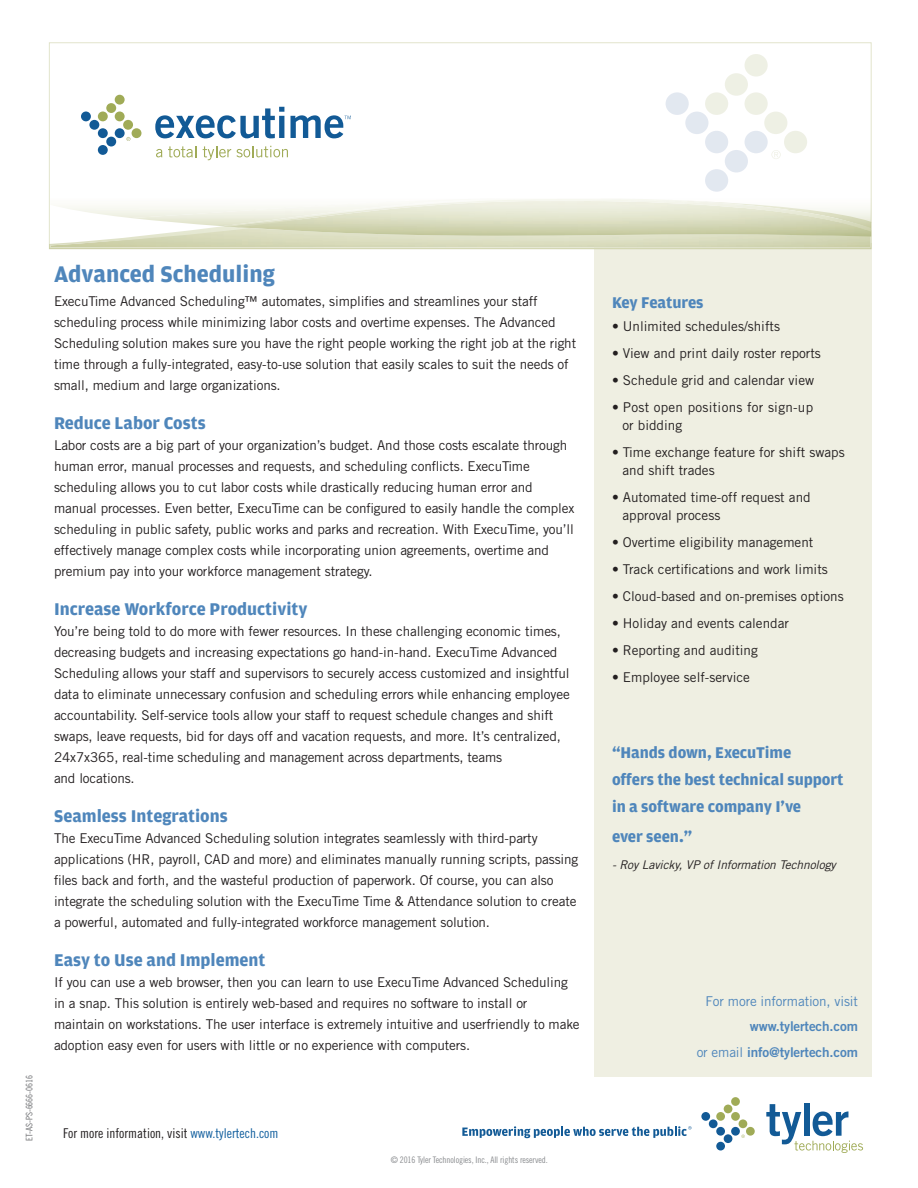
<style>
.page{position:relative;width:918px;height:1188px;background:#fff}
.page>*{position:absolute;margin:0;border:0;box-sizing:border-box;transform-origin:0 0}
.t1{font:700 24px "Amplitude";color:#4f86bb}
.Text{font:700 18px "Amplitude";color:#4f86bb}
.Sidebar{font:700 16.5px/27px "Amplitude";letter-spacing:-.005em;color:#4f86bb}
.Text-2{font:13.5px/21px "Trade Gothic";letter-spacing:-.01em;color:#231f20}
.t2{font:13.5px/25.5px "Trade Gothic Bold Two";letter-spacing:-.01em;color:#4f86bb;text-align:right}
.t3{font:13.5px "Trade Gothic Cond Eighteen";color:#231f20}
.Text-3{font:13.5px/18px "Trade Gothic";letter-spacing:.02em;color:#231f20}
.t4{font:13.5px "Trade Gothic";letter-spacing:-.01em;color:#4f86bb}
.Text-4{font:italic 12px "Trade Gothic";letter-spacing:-.01em;color:#231f20}
.t5{font:9px "Trade Gothic Cond Eighteen";letter-spacing:-.01em;color:#8a8c8f}
.t6{font:9px "Trade Gothic Cond Eighteen";letter-spacing:-.01em;color:#6c6d70}
.s1{color:#125f9e}
.s2{font-family:"Trade Gothic"}
</style>
<div class="page">
<div style="left:595px;top:243px;width:277px;height:834px;background:#efefe2"></div>
<div style="left:804px;top:1103px;width:5px;height:33px;background:#125a96"></div>
<svg style="left:766px;top:1104px;width:97px;height:49px"></svg>
<div style="left:701px;top:1112px;width:9px;height:9px;background:#125a96;border-radius:50%"></div>
<div style="left:709px;top:1119px;width:9px;height:9px;background:#125a96;border-radius:50%"></div>
<div style="left:716px;top:1127px;width:9px;height:9px;background:#125a96;border-radius:50%"></div>
<div style="left:716px;top:1142px;width:9px;height:9px;background:#125a96;border-radius:50%"></div>
<div style="left:724px;top:1134px;width:8px;height:9px;background:#125a96;border-radius:50%"></div>
<div style="left:731px;top:1127px;width:9px;height:9px;background:#125a96;border-radius:50%"></div>
<div style="left:716px;top:1112px;width:9px;height:9px;background:#a0ab57;border-radius:50%"></div>
<div style="left:724px;top:1105px;width:8px;height:8px;background:#a0ab57;border-radius:50%"></div>
<div style="left:731px;top:1112px;width:9px;height:9px;background:#a0ab57;border-radius:50%"></div>
<div style="left:739px;top:1119px;width:8px;height:9px;background:#a0ab57;border-radius:50%"></div>
<div style="left:746px;top:1127px;width:9px;height:9px;background:#a0ab57;border-radius:50%"></div>
<div style="left:731px;top:1097px;width:9px;height:9px;background:#a0ab57;border-radius:50%"></div>
<svg style="left:741px;top:1135px;width:4px;height:3px"></svg>
<svg style="left:462px;top:1126px;width:230px;height:12px"></svg>
<div style="left:49px;top:42px;width:823px;height:207px;border:1px solid #b6bb7d"></div>
<div style="left:666px;top:92px;width:23px;height:23px;background:#e2e8f0;border-radius:50%"></div>
<div style="left:685px;top:112px;width:23px;height:22px;background:#e2e8f0;border-radius:50%"></div>
<div style="left:705px;top:131px;width:23px;height:22px;background:#e2e8f0;border-radius:50%"></div>
<div style="left:705px;top:169px;width:23px;height:23px;background:#e2e8f0;border-radius:50%"></div>
<div style="left:725px;top:150px;width:23px;height:23px;background:#e2e8f0;border-radius:50%"></div>
<div style="left:745px;top:131px;width:23px;height:22px;background:#e2e8f0;border-radius:50%"></div>
<div style="left:705px;top:92px;width:23px;height:23px;background:#eef0e4;border-radius:50%"></div>
<div style="left:725px;top:73px;width:23px;height:23px;background:#eef0e4;border-radius:50%"></div>
<div style="left:745px;top:92px;width:23px;height:23px;background:#eef0e4;border-radius:50%"></div>
<div style="left:764px;top:112px;width:23px;height:22px;background:#eef0e4;border-radius:50%"></div>
<div style="left:784px;top:131px;width:23px;height:22px;background:#eef0e4;border-radius:50%"></div>
<div style="left:745px;top:54px;width:23px;height:23px;background:#eef0e4;border-radius:50%"></div>
<svg style="left:771px;top:150px;width:10px;height:9px"></svg>
<svg style="left:155px;top:107px;width:129px;height:31px"></svg>
<div style="left:81px;top:112px;width:10px;height:9px;background:#125a96;border-radius:50%"></div>
<div style="left:89px;top:120px;width:10px;height:10px;background:#125a96;border-radius:50%"></div>
<div style="left:98px;top:128px;width:10px;height:10px;background:#125a96;border-radius:50%"></div>
<div style="left:98px;top:145px;width:10px;height:10px;background:#125a96;border-radius:50%"></div>
<div style="left:106px;top:137px;width:10px;height:9px;background:#125a96;border-radius:50%"></div>
<div style="left:115px;top:128px;width:10px;height:10px;background:#125a96;border-radius:50%"></div>
<div style="left:98px;top:112px;width:10px;height:9px;background:#a0ab57;border-radius:50%"></div>
<div style="left:106px;top:103px;width:10px;height:10px;background:#a0ab57;border-radius:50%"></div>
<div style="left:115px;top:112px;width:10px;height:9px;background:#a0ab57;border-radius:50%"></div>
<div style="left:123px;top:120px;width:10px;height:10px;background:#a0ab57;border-radius:50%"></div>
<div style="left:132px;top:128px;width:9px;height:10px;background:#a0ab57;border-radius:50%"></div>
<div style="left:115px;top:95px;width:10px;height:10px;background:#a0ab57;border-radius:50%"></div>
<svg style="left:126px;top:137px;width:4px;height:4px"></svg>
<svg style="left:156px;top:149px;width:6px;height:8px"></svg>
<svg style="left:168px;top:146px;width:28px;height:11px"></svg>
<svg style="left:203px;top:146px;width:85px;height:14px"></svg>
<svg style="left:291px;top:115px;width:60px;height:23px"></svg>
<p class="t6" style="left:24px;top:1141px;width:67px;rotate:-90deg">ET-AS-PS-6666-0616</p>
<p class="t1" style="left:54px;top:261px;width:222px">Advanced Scheduling</p>
<p class="Text-2" style="left:54px;top:290px;width:524px">ExecuTime Advanced Scheduling™ automates, simplifies and streamlines your staff scheduling process while minimizing labor costs and overtime expenses. The Advanced Scheduling solution makes sure you have the right people working the right job at the right time through a fully-integrated, easy-to-use solution that easily scales to suit the needs of small, medium and large organizations.</p>
<p class="Text" style="left:54px;top:413px;width:153px">Reduce Labor Costs</p>
<p class="Text-2" style="left:54px;top:434px;width:522px">Labor costs are a big part of your organization’s budget. And those costs escalate through human error, manual processes and requests, and scheduling conflicts. ExecuTime scheduling allows you to cut labor costs while drastically reducing human error and manual processes. Even better, ExecuTime can be configured to easily handle the complex scheduling in public safety, public works and parks and recreation. With ExecuTime, you’ll effectively manage complex costs while incorporating union agreements, overtime and premium pay into your workforce management strategy.</p>
<p class="Text" style="left:54px;top:599px;width:255px">Increase Workforce Productivity</p>
<p class="Text-2" style="left:54px;top:620px;width:517px">You’re being told to do more with fewer resources. In these challenging economic times, decreasing budgets and increasing expectations go hand-in-hand. ExecuTime Advanced Scheduling allows your staff and supervisors to securely access customized and insightful data to eliminate unnecessary confusion and scheduling errors while enhancing employee accountability. Self-service tools allow your staff to request schedule changes and shift swaps, leave requests, bid for days off and vacation requests, and more. It’s centralized, 24x7x365, real-time scheduling and management across departments, teams<br>and locations.</p>
<p class="Text" style="left:54px;top:806px;width:175px">Seamless Integrations</p>
<p class="Text-2" style="left:54px;top:827px;width:526px">The ExecuTime Advanced Scheduling solution integrates seamlessly with third-party applications (HR, payroll, CAD and more) and eliminates manually running scripts, passing files back and forth, and the wasteful production of paperwork. Of course, you can also integrate the scheduling solution with the ExecuTime Time &amp; Attendance solution to create a powerful, automated and fully-integrated workforce management solution.</p>
<p class="Text" style="left:54px;top:950px;width:213px">Easy to Use and Implement</p>
<p class="Text-2" style="left:54px;top:971px;width:527px">If you can use a web browser, then you can learn to use ExecuTime Advanced Scheduling in a snap. This solution is entirely web-based and requires no software to install or maintain on workstations. The user interface is extremely intuitive and userfriendly to make adoption easy even for users with little or no experience with computers.</p>
<p class="t3" style="left:63px;top:1125px;width:217px">For more information, visit <span class="s1">www.tylertech.com</span></p>
<p class="t5" style="left:391px;top:1154px;width:158px">© 2016 Tyler Technologies, Inc., All rights reserved.</p>
<p class="Sidebar" style="left:612px;top:290px;width:93px">Key Features</p>
<p class="Text-2" style="left:612px;top:315px;width:169px">• Unlimited schedules/shifts</p>
<p class="Text-2" style="left:612px;top:342px;width:210px">• View and print daily roster reports</p>
<p class="Text-2" style="left:612px;top:369px;width:204px">• Schedule grid and calendar view</p>
<p class="Text-3" style="left:622px;top:398px;width:192px;text-indent:-10px">• Post open positions for sign-up or bidding</p>
<p class="Text-2" style="left:622px;top:443px;width:224px;line-height:18px;text-indent:-10px">• Time exchange feature for shift swaps and shift trades</p>
<p class="Text-2" style="left:622px;top:488px;width:190px;line-height:18px;text-indent:-10px">• Automated time-off request and approval process</p>
<p class="Text-2" style="left:612px;top:531px;width:203px">• Overtime eligibility management</p>
<p class="Text-2" style="left:612px;top:558px;width:217px">• Track certifications and work limits</p>
<p class="Text-2" style="left:612px;top:585px;width:233px">• Cloud-based and on-premises options</p>
<p class="Text-2" style="left:612px;top:612px;width:178px">• Holiday and events calendar</p>
<p class="Text-2" style="left:612px;top:639px;width:147px">• Reporting and auditing</p>
<p class="Text-2" style="left:612px;top:666px;width:139px">• Employee self-service</p>
<p class="Sidebar" style="left:612px;top:740px;width:233px">“Hands down, ExecuTime<br>offers the best technical support in a software company I’ve</p>
<p class="Sidebar" style="left:612px;top:824px;width:82px">ever seen.”</p>
<p class="Text-4" style="left:612px;top:858px;width:225px">- Roy Lavicky, VP of Information Technology</p>
<p class="t4" style="left:706px;top:993px;width:154px">For more information, visit</p>
<p class="t2" style="left:697px;top:1013px;width:163px">www.tylertech.com<br><span class="s2">or email</span> info@tylertech.com</p>
</div>
